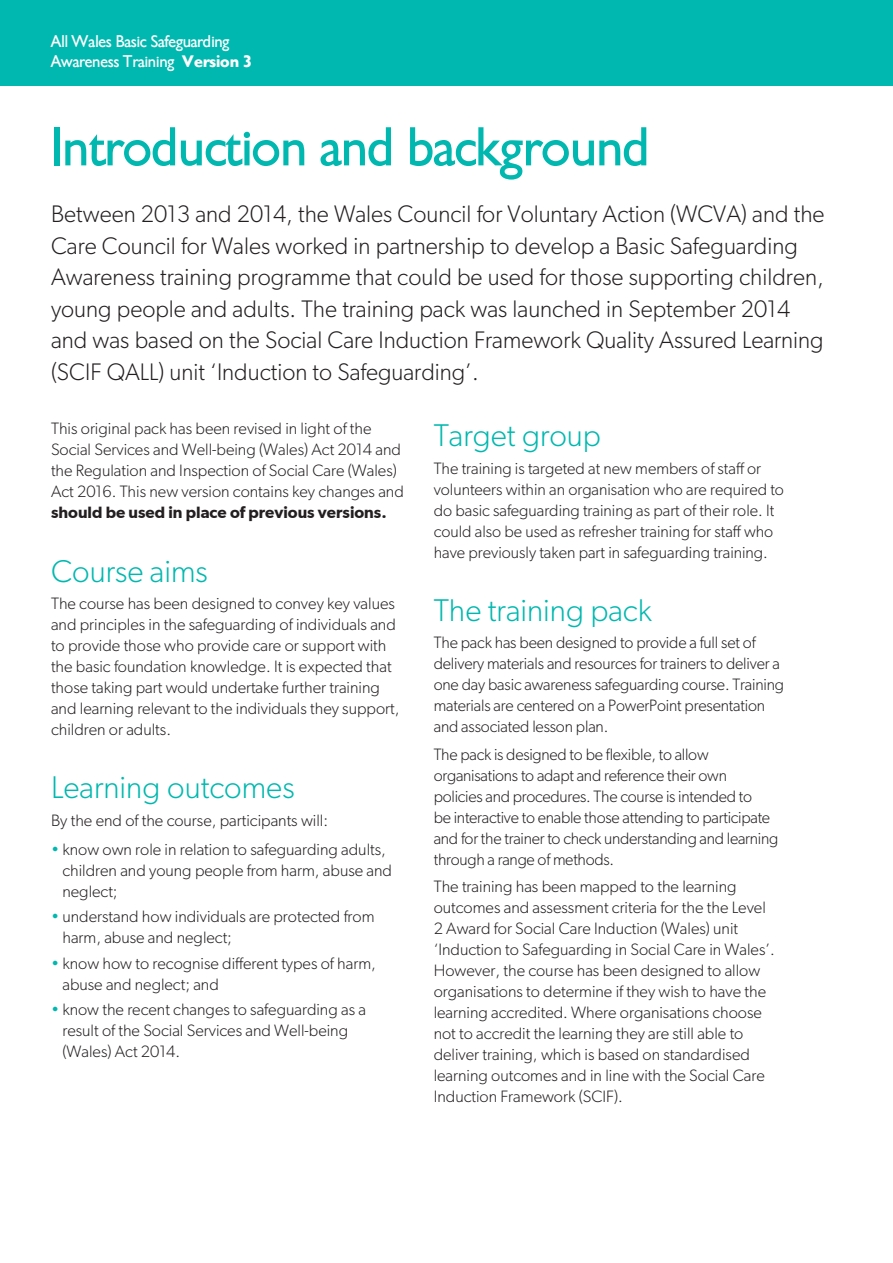
<style>
.page{position:relative;width:893px;height:1263px;background:#fff}
.page>*{position:absolute;margin:0;border:0;box-sizing:border-box;transform-origin:0 0}
.t1{font:54px "Gibson";letter-spacing:-.015em;color:#00b8af}
.Sub_Head{font:300 31.5px "Gibson";color:#00b8af}
.Intro_Text{font:300 24px/31.5px "Gibson";color:#231f20}
.Body_Copy{font:300 16.5px/21px "Gibson";color:#231f20}
.t2{font:16.5px/19.8px "Gibson";letter-spacing:-.015em;color:#fff}
.s1{font-weight:700}
.s2{font-weight:600}
.s3{color:#00b8af}
</style>
<div class="page">
<div style="left:0;top:0;width:893px;height:85px;background:#00b8af"></div>
<p class="t2" style="left:51px;top:32px;width:203px">All Wales Basic Safeguarding<br>Awareness Training <span class="s1">Version 3</span></p>
<p class="t1" style="left:51px;top:115px;width:601px">Introduction and background</p>
<p class="Intro_Text" style="left:51px;top:198px;width:775px">Between 2013 and 2014, the Wales Council for Voluntary Action (WCVA) and the Care Council for Wales worked in partnership to develop a Basic Safeguarding Awareness training programme that could be used for those supporting children, young people and adults. The training pack was launched in September 2014 and was based on the Social Care Induction Framework Quality Assured Learning (SCIF QALL) unit ‘Induction to Safeguarding’.</p>
<p class="Body_Copy" style="left:51px;top:418px;width:354px">This original pack has been revised in light of the Social Services and Well-being (Wales) Act 2014 and the Regulation and Inspection of Social Care (Wales)<br>Act 2016. This new version contains key changes and <span class="s2">should be used in place of previous versions.</span></p>
<p class="Sub_Head" style="left:51px;top:552px;width:158px">Course aims</p>
<p class="Body_Copy" style="left:51px;top:592px;width:350px">The course has been designed to convey key values and principles in the safeguarding of individuals and to provide those who provide care or support with the basic foundation knowledge. It is expected that those taking part would undertake further training and learning relevant to the individuals they support, children or adults.</p>
<p class="Sub_Head" style="left:51px;top:768px;width:245px">Learning outcomes</p>
<p class="Body_Copy" style="left:51px;top:809px;width:279px">By the end of the course, participants will:</p>
<p class="Body_Copy" style="left:62px;top:839px;width:331px;text-indent:-11px"><span class="s3">•</span> know own role in relation to safeguarding adults, children and young people from harm, abuse and neglect;</p>
<p class="Body_Copy" style="left:62px;top:906px;width:314px;text-indent:-11px"><span class="s3">•</span> understand how individuals are protected from harm, abuse and neglect;</p>
<p class="Body_Copy" style="left:62px;top:952px;width:315px;text-indent:-11px"><span class="s3">•</span> know how to recognise different types of harm, abuse and neglect; and</p>
<p class="Body_Copy" style="left:62px;top:998px;width:305px;text-indent:-11px"><span class="s3">•</span> know the recent changes to safeguarding as a result of the Social Services and Well-being (Wales) Act 2014.</p>
<p class="Sub_Head" style="left:434px;top:416px;width:169px">Target group</p>
<p class="Body_Copy" style="left:434px;top:457px;width:352px">The training is targeted at new members of staff or volunteers within an organisation who are required to do basic safeguarding training as part of their role. It could also be used as refresher training for staff who have previously taken part in safeguarding training.</p>
<p class="Sub_Head" style="left:434px;top:591px;width:220px">The training pack</p>
<p class="Body_Copy" style="left:434px;top:632px;width:352px">The pack has been designed to provide a full set of delivery materials and resources for trainers to deliver a one day basic awareness safeguarding course. Training materials are centered on a PowerPoint presentation and associated lesson plan.</p>
<p class="Body_Copy" style="left:434px;top:743px;width:346px">The pack is designed to be flexible, to allow organisations to adapt and reference their own policies and procedures. The course is intended to<br>be interactive to enable those attending to participate and for the trainer to check understanding and learning through a range of methods.</p>
<p class="Body_Copy" style="left:434px;top:876px;width:343px">The training has been mapped to the learning outcomes and assessment criteria for the the Level 2 Award for Social Care Induction (Wales) unit ‘Induction to Safeguarding in Social Care in Wales’.<br>However, the course has been designed to allow organisations to determine if they wish to have the learning accredited. Where organisations choose not to accredit the learning they are still able to deliver training, which is based on standardised learning outcomes and in line with the Social Care Induction Framework (SCIF).</p>
</div>
